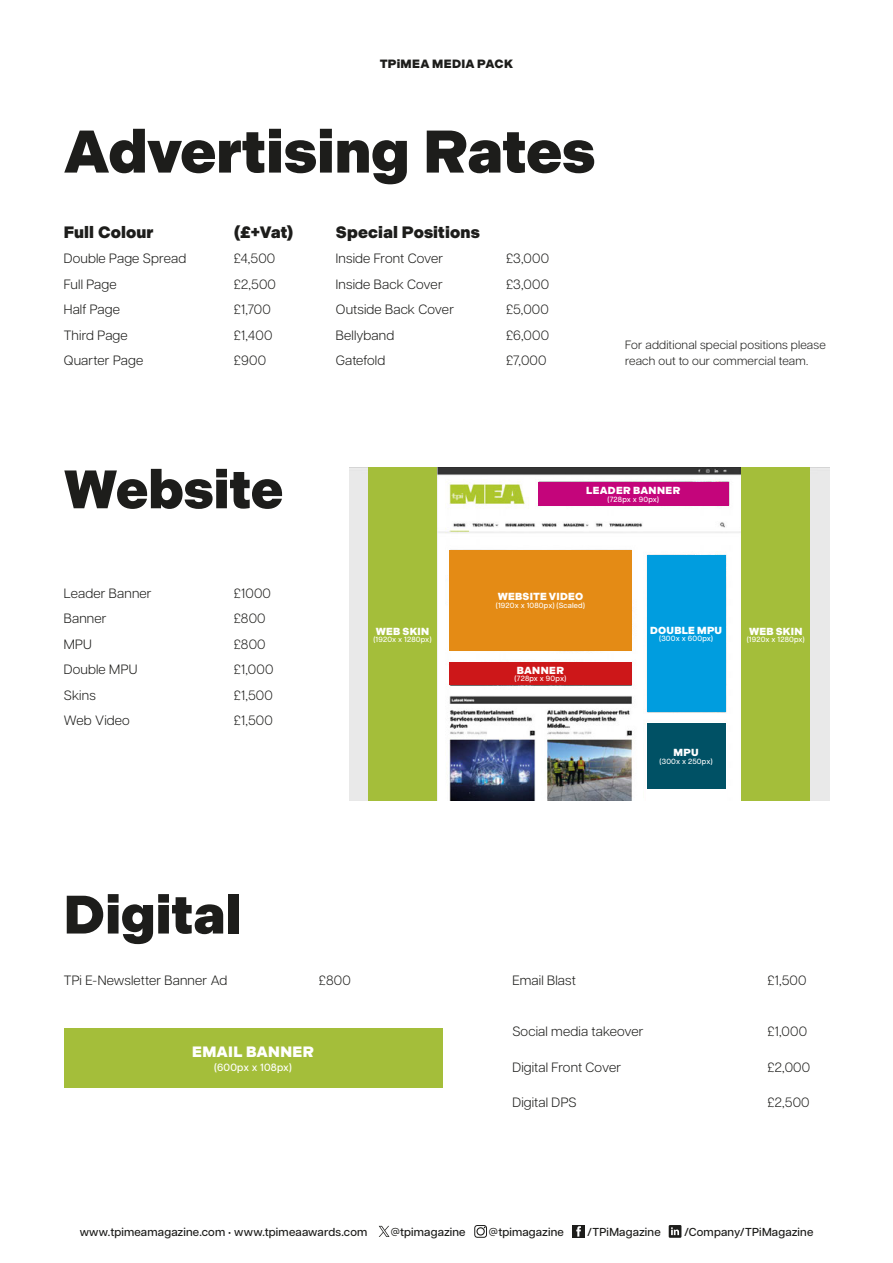
<style>
.page{position:relative;width:893px;height:1263px;background:#fff}
.page>*{position:absolute;margin:0;border:0;box-sizing:border-box;transform-origin:0 0}
.t1{font:900 60px "Indivisible";letter-spacing:-.005em;color:#1d1d1b}
.t2{font:900 54px "Indivisible";color:#1d1d1b}
.t3{font:900 16.5px "Indivisible";letter-spacing:.005em;color:#1d1d1b}
.t4{font:900 15px "Indivisible";letter-spacing:.025em;color:#fff}
.t5{font:300 13.5px "Articulat CF";letter-spacing:.01em;color:#1d1d1b}
.t6{font:300 12px/16.5px "Articulat CF";letter-spacing:.015em;color:#1d1d1b}
.t7{font:900 12px "Indivisible";letter-spacing:.025em;color:#1d1d1b}
.t8{font:500 11.55px "Articulat CF";letter-spacing:.015em;color:#1d1d1b}
.t9{font:500 10.5px "Articulat CF";letter-spacing:.02em;color:#fff}
.t10{font:900 10.2px "Indivisible";letter-spacing:.025em;color:#fff}
.t11{font:500 7.5px "Articulat CF";letter-spacing:.025em;color:#fff}
</style>
<div class="page">
<div style="left:64px;top:1028px;width:378px;height:60px;background:#a4be3a"></div>
<img style="left:349px;top:468px;width:480px;height:332px">
<div style="left:538px;top:482px;width:190px;height:24px;background:#c4057b"></div>
<div style="left:449px;top:662px;width:182px;height:23px;background:#cd1719"></div>
<div style="left:647px;top:555px;width:78px;height:157px;background:#009ddf"></div>
<div style="left:741px;top:468px;width:69px;height:333px;background:#a4be3a"></div>
<div style="left:368px;top:468px;width:69px;height:333px;background:#a4be3a"></div>
<div style="left:646px;top:722px;width:80px;height:80px;background:#fff"></div>
<div style="left:647px;top:723px;width:78px;height:66px;background:#005165"></div>
<div style="left:449px;top:550px;width:182px;height:101px;background:#e48b15"></div>
<div style="left:572px;top:1225px;width:13px;height:13px;background:#1d1d1b"></div>
<svg style="left:576px;top:1226px;width:5px;height:10px"></svg>
<svg style="left:669px;top:1225px;width:12px;height:13px"></svg>
<svg style="left:671px;top:1227px;width:8px;height:8px"></svg>
<svg style="left:474px;top:1225px;width:13px;height:13px"></svg>
<svg style="left:379px;top:1226px;width:11px;height:11px"></svg>
<p class="t7" style="left:380px;top:57px;width:135px">TPiMEA MEDIA PACK</p>
<h1 class="t1" style="left:64px;top:116px;width:533px">Advertising Rates</h1>
<p class="t3" style="left:64px;top:222px;width:91px">Full Colour</p>
<p class="t3" style="left:234px;top:222px;width:61px">(£+Vat)</p>
<p class="t5" style="left:64px;top:249px;width:124px">Double Page Spread</p>
<p class="t5" style="left:234px;top:249px;width:43px">£4,500</p>
<p class="t5" style="left:64px;top:274px;width:54px">Full Page</p>
<p class="t5" style="left:234px;top:274px;width:44px">£2,500</p>
<p class="t5" style="left:64px;top:300px;width:58px">Half Page</p>
<p class="t5" style="left:234px;top:300px;width:39px">£1,700</p>
<p class="t5" style="left:64px;top:325px;width:66px">Third Page</p>
<p class="t5" style="left:234px;top:325px;width:40px">£1,400</p>
<p class="t5" style="left:64px;top:351px;width:81px">Quarter Page</p>
<p class="t5" style="left:234px;top:351px;width:34px">£900</p>
<p class="t3" style="left:336px;top:222px;width:145px">Special Positions</p>
<p class="t5" style="left:336px;top:249px;width:109px">Inside Front Cover</p>
<p class="t5" style="left:506px;top:249px;width:45px">£3,000</p>
<p class="t5" style="left:336px;top:274px;width:108px">Inside Back Cover</p>
<p class="t5" style="left:506px;top:274px;width:45px">£3,000</p>
<p class="t5" style="left:336px;top:300px;width:120px">Outside Back Cover</p>
<p class="t5" style="left:506px;top:300px;width:44px">£5,000</p>
<p class="t5" style="left:336px;top:325px;width:60px">Bellyband</p>
<p class="t5" style="left:506px;top:325px;width:45px">£6,000</p>
<p class="t5" style="left:336px;top:351px;width:51px">Gatefold</p>
<p class="t5" style="left:506px;top:351px;width:42px">£7,000</p>
<p class="t6" style="left:625px;top:335px;width:202px">For additional special positions please reach out to our commercial team.</p>
<h2 class="t2" style="left:64px;top:458px;width:221px">Website</h2>
<p class="t5" style="left:64px;top:583px;width:89px">Leader Banner</p>
<p class="t5" style="left:234px;top:583px;width:39px">£1000</p>
<p class="t5" style="left:64px;top:609px;width:44px">Banner</p>
<p class="t5" style="left:234px;top:609px;width:33px">£800</p>
<p class="t5" style="left:64px;top:634px;width:30px">MPU</p>
<p class="t5" style="left:234px;top:634px;width:33px">£800</p>
<p class="t5" style="left:64px;top:660px;width:75px">Double MPU</p>
<p class="t5" style="left:234px;top:660px;width:41px">£1,000</p>
<p class="t5" style="left:64px;top:685px;width:33px">Skins</p>
<p class="t5" style="left:234px;top:685px;width:41px">£1,500</p>
<p class="t5" style="left:64px;top:711px;width:68px">Web Video</p>
<p class="t5" style="left:234px;top:711px;width:41px">£1,500</p>
<h2 class="t2" style="left:64px;top:883px;width:179px">Digital</h2>
<p class="t10" style="left:376px;top:625px;width:55px">WEB SKIN</p>
<p class="t11" style="left:373px;top:634px;width:60px">(1920x x 1280px)</p>
<p class="t10" style="left:586px;top:484px;width:95px">LEADER BANNER</p>
<p class="t11" style="left:607px;top:493px;width:53px">(728px x 90px)</p>
<p class="t10" style="left:498px;top:591px;width:87px">WEBSITE VIDEO</p>
<p class="t11" style="left:496px;top:600px;width:91px">(1920x x 1080px) (Scaled)</p>
<p class="t10" style="left:517px;top:664px;width:49px">BANNER</p>
<p class="t11" style="left:515px;top:673px;width:53px">(728px x 90px)</p>
<p class="t10" style="left:650px;top:624px;width:73px">DOUBLE MPU</p>
<p class="t11" style="left:659px;top:633px;width:55px">(300x x 600px)</p>
<p class="t10" style="left:749px;top:625px;width:55px">WEB SKIN</p>
<p class="t11" style="left:747px;top:634px;width:60px">(1920x x 1280px)</p>
<p class="t10" style="left:674px;top:746px;width:26px">MPU</p>
<p class="t11" style="left:660px;top:755px;width:55px">(300x x 250px)</p>
<p class="t5" style="left:64px;top:970px;width:165px">TPi E-Newsletter Banner Ad</p>
<p class="t5" style="left:319px;top:970px;width:33px">£800</p>
<p class="t5" style="left:512px;top:970px;width:65px">Email Blast</p>
<p class="t5" style="left:767px;top:970px;width:41px">£1,500</p>
<p class="t4" style="left:192px;top:1043px;width:123px">EMAIL BANNER</p>
<p class="t9" style="left:214px;top:1059px;width:79px">(600px x 108px)</p>
<p class="t5" style="left:512px;top:1022px;width:133px">Social media takeover</p>
<p class="t5" style="left:767px;top:1022px;width:41px">£1,000</p>
<p class="t5" style="left:512px;top:1057px;width:110px">Digital Front Cover</p>
<p class="t5" style="left:767px;top:1057px;width:44px">£2,000</p>
<p class="t5" style="left:512px;top:1093px;width:66px">Digital DPS</p>
<p class="t5" style="left:767px;top:1093px;width:44px">£2,500</p>
<p class="t8" style="left:80px;top:1223px;width:289px">www.tpimeamagazine.com • www.tpimeaawards.com</p>
<p class="t8" style="left:391px;top:1223px;width:76px">@tpimagazine</p>
<p class="t8" style="left:489px;top:1223px;width:76px">@tpimagazine</p>
<p class="t8" style="left:587px;top:1223px;width:75px">/TPiMagazine</p>
<p class="t8" style="left:684px;top:1223px;width:131px">/Company/TPiMagazine</p>
</div>
